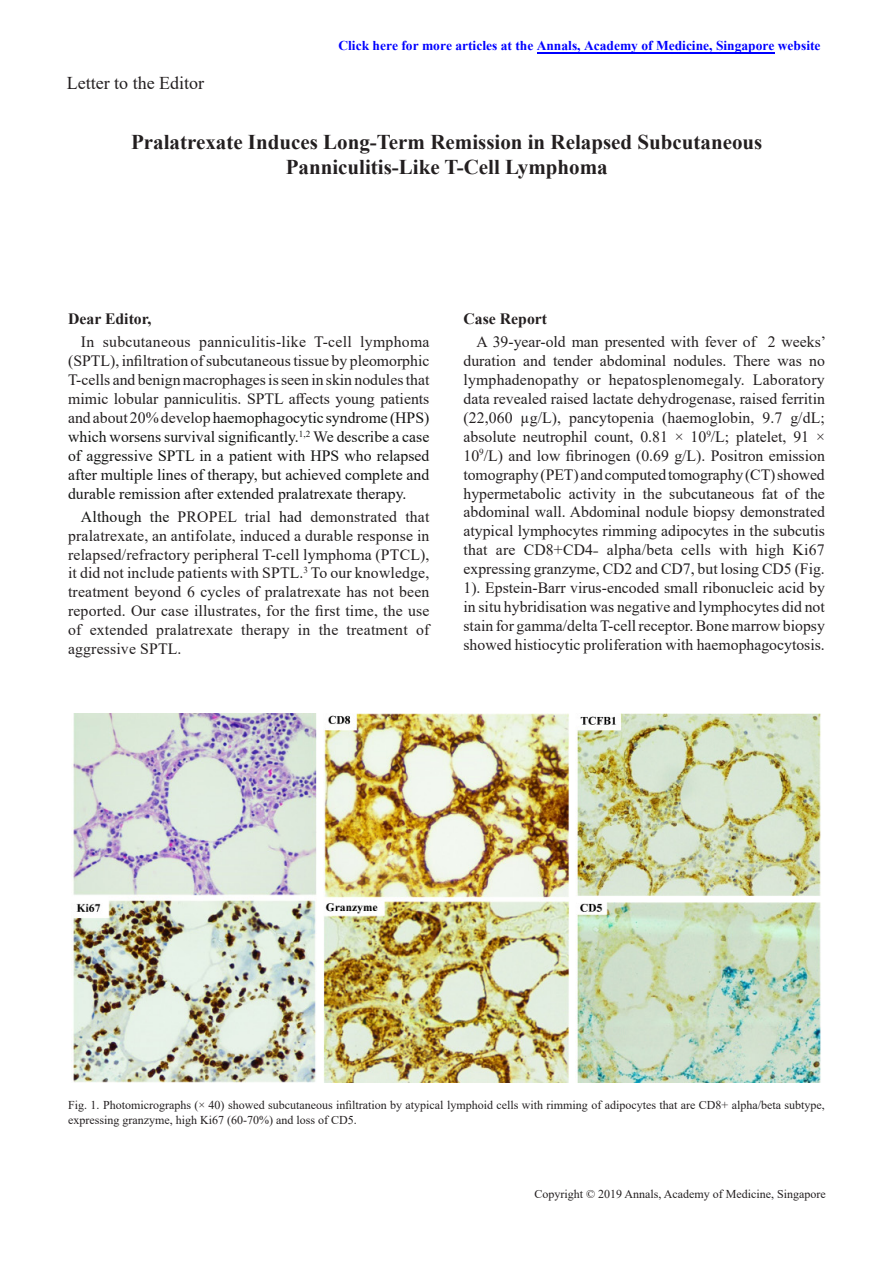
<style>
.page{position:relative;width:893px;height:1263px;background:#fff}
.page>*{position:absolute;margin:0;border:0;box-sizing:border-box;transform-origin:0 0}
.t1{font:700 21px "Times New Roman";color:#231f20}
.Body_text{font:18px "Times New Roman";color:#231f20}
.Body_text-2{font:15.75px/18.9px "Times New Roman";letter-spacing:.005em;color:#231f20;text-align:justify}
.Body_text-3{font:15.75px/18.9px "Times New Roman";color:#131413;text-align:justify}
.Body_text_subhead{font:700 15.75px "Times New Roman";color:#231f20}
.t2{font:700 13.5px "Times New Roman";color:#00f}
.t3{font:12px/14.4px "Times New Roman";color:#231f20}
.s1{color:#231f20}
.s2{color:#131413}
</style>
<div class="page">
<img style="left:73px;top:713px;width:748px;height:369px">
<hr style="left:537px;top:52px;width:237px;height:1px;background:#00f">
<p class="Body_text" style="left:67px;top:71px;width:139px">Letter to the Editor</p>
<p class="t2" style="left:338px;top:36px;width:484px">Click here for more articles at the Annals, Academy of Medicine, Singapore website</p>
<p class="t1" style="left:131px;top:127px;width:633px">Pralatrexate Induces Long-Term Remission in Relapsed Subcutaneous</p>
<p class="t1" style="left:286px;top:152px;width:324px">Panniculitis-Like T-Cell Lymphoma</p>
<p class="Body_text_subhead" style="left:68px;top:307px;width:85px">Dear Editor,</p>
<p class="Body_text-3" style="left:68px;top:332px;width:363px;text-indent:13px"><span class="s1">In subcutaneous panniculitis-like T-cell lymphoma (SPTL), infiltration of subcutaneous tissue by pleomorphic T-cells and benign macrophages is seen in skin nodules that mimic lobular panniculitis. SPTL affects young patients and about 20% develop</span> haemophagocytic syndrome (HPS) which worsens survival significantly.<sup>1,2</sup> <span class="s1">W</span>e describe a case of aggressive SPTL in a patient with HPS who relapsed after multiple lines of therapy, but achieved complete and durable remission after extended pralatrexate therapy.</p>
<p class="Body_text-2" style="left:68px;top:506px;width:363px;text-indent:13px"><span class="s2">Although the</span> PROPEL trial <span class="s2">had</span> demonstrated that pralatrexate, an antifolate, induced a durable response in relapsed/refractory peripheral T-cell lymphoma (PTCL), it did not include patients with SPTL.<sup>3</sup> To our knowledge, treatment beyond 6 cycles of pralatrexate has not been reported. Our case illustrates, for the first time, the use of extended pralatrexate therapy in the treatment of aggressive SPTL.</p>
<p class="Body_text_subhead" style="left:464px;top:307px;width:85px">Case Report</p>
<p class="Body_text-2" style="left:463px;top:332px;width:364px;text-indent:13px">A 39-year-old man presented with fever of 2 weeks’ duration and tender abdominal nodules. There was no lymphadenopathy or hepatosplenomegaly. Laboratory data revealed raised lactate dehydrogenase, raised ferritin (22,060 µg/L), pancytopenia (haemoglobin, 9.7 g/dL; absolute neutrophil count, 0.81 × 10<sup>9</sup>/L; platelet, 91 × 10<sup>9</sup>/L) and low fibrinogen (0.69 g/L). Positron emission tomography (PET) and computed tomography (CT) showed hypermetabolic activity in the subcutaneous fat of the abdominal wall. Abdominal nodule biopsy demonstrated atypical lymphocytes rimming adipocytes in the subcutis that are CD8+CD4˗ alpha/beta cells with high Ki67 expressing granzyme, CD2 and CD7, but losing CD5 (Fig.<br>1). Epstein-Barr virus-encoded small ribonucleic acid by in situ hybridisation was negative and lymphocytes did not stain for gamma/delta T-cell receptor. Bone marrow biopsy showed histiocytic proliferation with haemophagocytosis.</p>
<p class="t3" style="left:68px;top:1098px;width:758px">Fig. 1. Photomicrographs (× 40) showed subcutaneous infiltration by atypical lymphoid cells with rimming of adipocytes that are CD8+ alpha/beta subtype, expressing granzyme, high Ki67 (60-70%) and loss of CD5.</p>
<p class="t3" style="left:534px;top:1187px;width:293px">Copyright © 2019 Annals, Academy of Medicine, Singapore</p>
</div>
